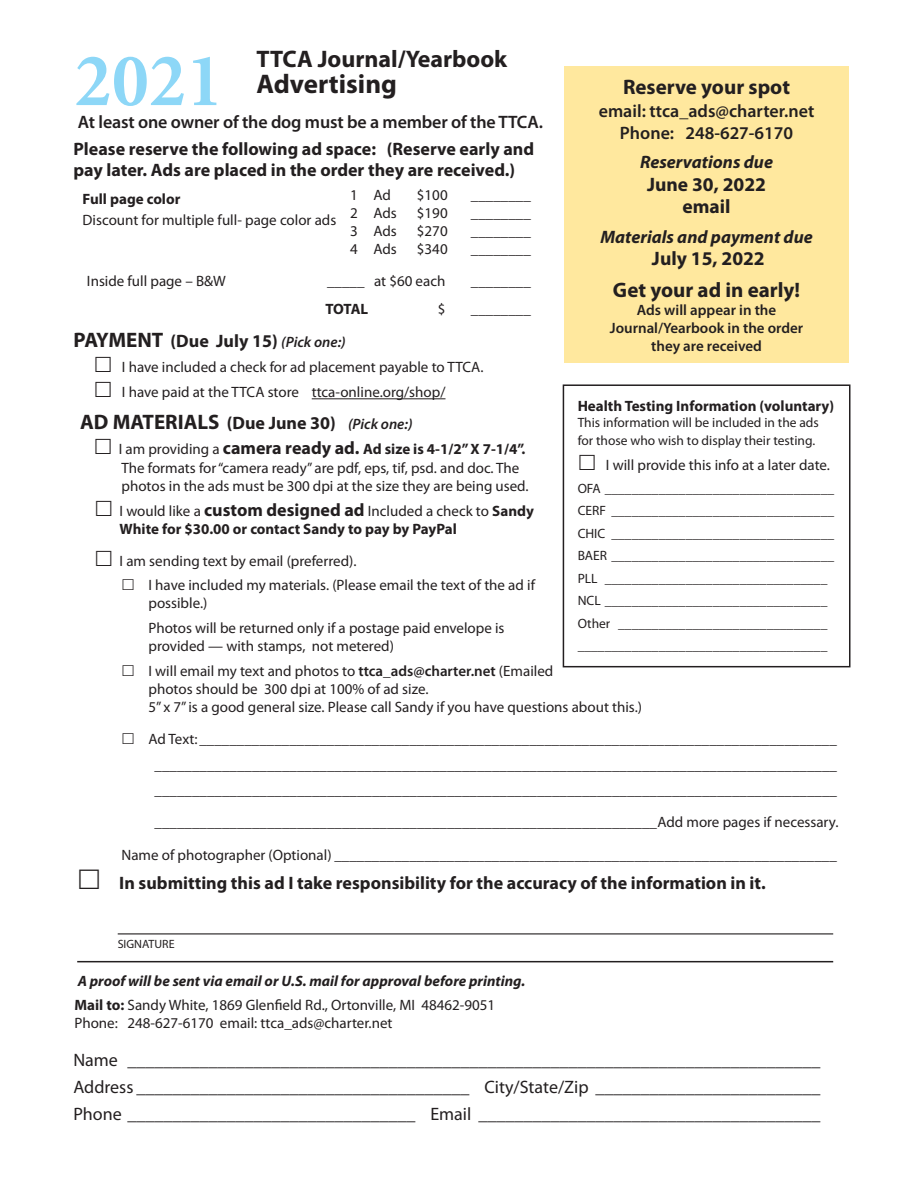
<style>
.page{position:relative;width:918px;height:1188px;background:#fff}
.page>*{position:absolute;margin:0;border:0;box-sizing:border-box;transform-origin:0 0}
.t1{font:700 76.05px "Minion";color:#8dd7f7}
.t2{font:700 27px "Myriad Pro";color:#231f20}
.t3{font:700 24px "Myriad Pro";color:#231f20}
.t4{font:700 21px "Myriad Pro";color:#231f20}
.t5{font:700 19.5px "Myriad Pro";color:#231f20}
.t6{font:18px "Myriad Pro";color:#231f20}
.t7{font:700 18px/21px "Myriad Pro";color:#231f20}
.t8{font:600 18px/22.5px "Myriad Pro";letter-spacing:-.005em;color:#231f20;text-align:center}
.t9{font:italic 700 18px "Myriad Pro";color:#231f20}
.t10{font:15px/18px "Myriad Pro";color:#231f20}
.t11{font:700 15px/18px "Myriad Pro";color:#231f20}
.t12{font:italic 700 15px "Myriad Pro";color:#231f20}
.t13{font:600 15px/18px "Myriad Pro";color:#231f20;text-align:center}
.t14{font:13.5px "Myriad Pro";color:#231f20}
.t15{font:12px "Myriad Pro";color:#231f20}
.s1{font-size:21px}
.s2{font-weight:600;font-style:italic;font-size:15px}
.s3{font-size:18px}
.s4{font-weight:400}
.s5{font-weight:600}
.s6{font-weight:700}
</style>
<div class="page">
<div style="left:563px;top:384px;width:287px;height:283px;border:2px solid #231f20"></div>
<hr style="left:312px;top:398px;width:134px;height:1px;background:#231f20">
<div style="left:564px;top:67px;width:285px;height:296px;background:#ffe89e"></div>
<hr style="left:118px;top:933px;width:715px;height:1px;background:#231f20">
<hr style="left:77px;top:961px;width:756px;height:1px;background:#231f20">
<p class="t3" style="left:256px;top:43px;width:252px">TTCA Journal/Yearbook</p>
<p class="t2" style="left:256px;top:66px;width:142px">Advertising</p>
<p class="t8" style="left:78px;top:110px;width:467px">At least one owner of the dog must be a member of the TTCA.</p>
<p class="t1" style="left:75px;top:42px;width:150px">2021</p>
<p class="t4" style="left:623px;top:73px;width:169px">Reserve your spot</p>
<p class="t8" style="left:599px;top:99px;width:217px">email: ttca_ads@charter.net<br>Phone: 248-627-6170</p>
<p class="t9" style="left:640px;top:151px;width:134px">Reservations due</p>
<p class="t5" style="left:647px;top:172px;width:120px">June 30, 2022</p>
<p class="t5" style="left:683px;top:194px;width:50px">email</p>
<p class="t9" style="left:600px;top:225px;width:214px">Materials and payment due</p>
<p class="t5" style="left:652px;top:246px;width:114px">July 15, 2022</p>
<p class="t4" style="left:613px;top:276px;width:189px">Get your ad in early!</p>
<p class="t13" style="left:610px;top:301px;width:195px">Ads will appear in the<br>Journal/Yearbook in the order they are received</p>
<p class="t7" style="left:73px;top:137px;width:462px">Please reserve the following ad space: (Reserve early and pay later. Ads are placed in the order they are received.)</p>
<p class="t10" style="left:350px;top:186px;width:42px">1 Ad</p>
<p class="t10" style="left:417px;top:186px;width:32px">$100</p>
<p class="t10" style="left:471px;top:186px;width:61px">________</p>
<p class="t10" style="left:350px;top:204px;width:48px">2 Ads</p>
<p class="t10" style="left:417px;top:204px;width:32px">$190</p>
<p class="t10" style="left:471px;top:204px;width:61px">________</p>
<p class="t10" style="left:350px;top:222px;width:48px">3 Ads</p>
<p class="t10" style="left:417px;top:222px;width:32px">$270</p>
<p class="t10" style="left:471px;top:222px;width:61px">________</p>
<p class="t10" style="left:350px;top:240px;width:48px">4 Ads</p>
<p class="t10" style="left:417px;top:240px;width:32px">$340</p>
<p class="t10" style="left:471px;top:240px;width:61px">________</p>
<p class="t10" style="left:87px;top:272px;width:140px">Inside full page – B&amp;W</p>
<p class="t10" style="left:327px;top:272px;width:120px">_____ at $60 each</p>
<p class="t10" style="left:471px;top:272px;width:61px">________</p>
<p class="t11" style="left:325px;top:300px;width:44px">TOTAL</p>
<p class="t10" style="left:438px;top:300px;width:9px">$</p>
<p class="t10" style="left:471px;top:300px;width:61px">________</p>
<p class="t7" style="left:73px;top:330px;width:274px"><span class="s1">PAYMENT</span> (Due July 15) <span class="s2">(Pick one:)</span></p>
<p class="t10" style="left:122px;top:358px;width:363px">I have included a check for ad placement payable to TTCA.</p>
<p class="t10" style="left:122px;top:383px;width:325px">I have paid at the TTCA store ttca-online.org/shop/</p>
<p class="t4" style="left:80px;top:409px;width:334px">AD MATERIALS <span class="s3">(Due June 30)</span> <span class="s2">(Pick one:)</span></p>
<p class="t11" style="left:119px;top:439px;width:408px"><span class="s4">I am providing a</span> <span class="s3">camera ready ad.</span> Ad size is 4-1/2” X 7-1/4”.</p>
<p class="t11" style="left:83px;top:189px;width:99px">Full page color</p>
<p class="t10" style="left:83px;top:211px;width:255px">Discount for multiple full- page color ads</p>
<p class="t11" style="left:578px;top:396px;width:258px">Health Testing Information (voluntary)</p>
<p class="t14" style="left:578px;top:414px;width:243px">This information will be included in the ads</p>
<p class="t14" style="left:578px;top:432px;width:239px">for those who wish to display their testing.</p>
<p class="t10" style="left:606px;top:456px;width:226px">I will provide this info at a later date.</p>
<p class="t14" style="left:578px;top:480px;width:258px">OFA __________________________________</p>
<p class="t14" style="left:578px;top:503px;width:258px">CERF _________________________________</p>
<p class="t14" style="left:578px;top:525px;width:258px">CHIC _________________________________</p>
<p class="t14" style="left:578px;top:548px;width:258px">BAER _________________________________</p>
<p class="t14" style="left:578px;top:570px;width:251px">PLL _________________________________</p>
<p class="t14" style="left:578px;top:593px;width:251px">NCL _________________________________</p>
<p class="t14" style="left:578px;top:615px;width:251px">Other _______________________________</p>
<p class="t14" style="left:578px;top:638px;width:251px">_____________________________________</p>
<p class="t10" style="left:122px;top:459px;width:409px">The formats for “camera ready” are pdf, eps, tif, psd. and doc. The photos in the ads must be 300 dpi at the size they are being used.</p>
<p class="t11" style="left:120px;top:502px;width:416px"><span class="s4">I would like a</span> <span class="s3">custom designed ad</span> <span class="s4">Included a check to</span> Sandy<br>White for $30.00 or contact Sandy to pay by PayPal</p>
<p class="t10" style="left:120px;top:551px;width:238px">I am sending text by email (preferred).</p>
<p class="t10" style="left:148px;top:576px;width:388px">I have included my materials. (Please email the text of the ad if possible.)</p>
<p class="t10" style="left:148px;top:619px;width:358px">Photos will be returned only if a postage paid envelope is provided — with stamps, not metered)</p>
<p class="t10" style="left:148px;top:662px;width:495px">I will email my text and photos to <span class="s5">ttca_ads@charter.net</span> (Emailed<br>photos should be 300 dpi at 100% of ad size.<br>5” x 7” is a good general size. Please call Sandy if you have questions about this.)</p>
<p class="t10" style="left:149px;top:726px;width:690px;line-height:25.5px;text-align:center">Ad Text: _____________________________________________________________________________________ ___________________________________________________________________________________________ ___________________________________________________________________________________________</p>
<p class="t10" style="left:154px;top:813px;width:685px">___________________________________________________________________Add more pages if necessary.</p>
<p class="t10" style="left:122px;top:845px;width:717px">Name of photographer (Optional) ___________________________________________________________________</p>
<p class="t7" style="left:119px;top:872px;width:648px">In submitting this ad I take responsibility for the accuracy of the information in it.</p>
<p class="t15" style="left:118px;top:937px;width:58px">SIGNATURE</p>
<p class="t12" style="left:78px;top:971px;width:449px">A proof will be sent via email or U.S. mail for approval before printing.</p>
<p class="t10" style="left:75px;top:996px;width:422px"><span class="s6">Mail to:</span> Sandy White, 1869 Glenfield Rd., Ortonville, MI 48462-9051</p>
<p class="t10" style="left:75px;top:1014px;width:319px">Phone: 248-627-6170 email: ttca_ads@charter.net</p>
<p class="t6" style="left:73px;top:1049px;width:748px">Name _____________________________________________________________________________</p>
<p class="t6" style="left:73px;top:1076px;width:749px">Address _____________________________________ City/State/Zip _________________________</p>
<p class="t6" style="left:73px;top:1103px;width:749px">Phone ________________________________ Email ______________________________________</p>
</div>
